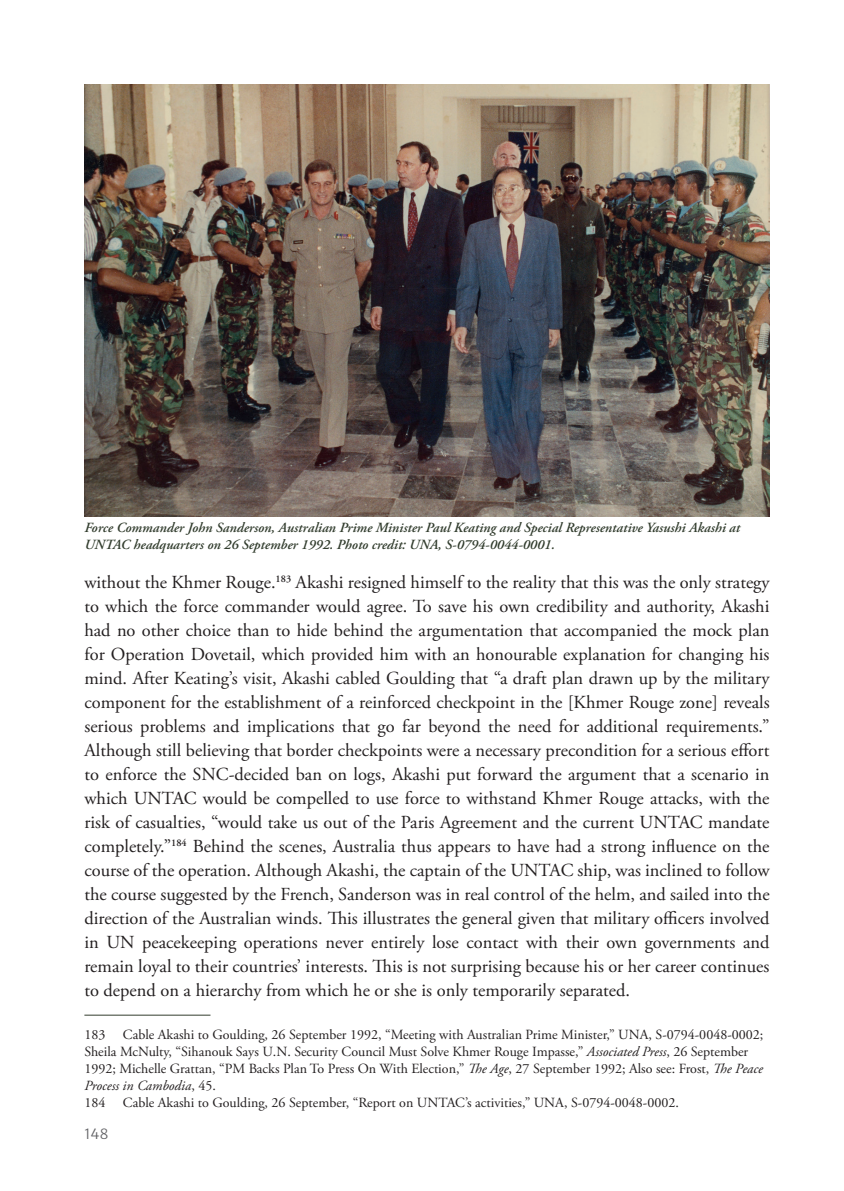
<style>
.page{position:relative;width:844px;height:1191px;background:#fff}
.page>*{position:absolute;margin:0;border:0;box-sizing:border-box;transform-origin:0 0}
.t1{font:18.38px/24px "Adobe Garamond Pro";color:#231f20;text-align:justify}
.t2{font:14px/16.8px "Adobe Garamond Pro";color:#231f20}
.t3{font:italic 600 14px/16.8px "Adobe Garamond Pro";color:#323d2e}
.t4{font:14px "Merriweather Sans";color:#636366}
.s1{font-style:italic}
</style>
<div class="page">
<hr style="left:84px;top:1014px;width:126px;height:1px;background:#323d2e">
<img style="left:84px;top:85px;width:685px;height:431px">
<p class="t3" style="left:84px;top:520px;width:657px">Force Commander John Sanderson, Australian Prime Minister Paul Keating and Special Representative Yasushi Akashi at<br>UNTAC headquarters on 26 September 1992. Photo credit: UNA, S-0794-0044-0001.</p>
<p class="t1" style="left:84px;top:571px;width:686px">without the Khmer Rouge.<sup>183</sup> Akashi resigned himself to the reality that this was the only strategy to which the force commander would agree. To save his own credibility and authority, Akashi had no other choice than to hide behind the argumentation that accompanied the mock plan for Operation Dovetail, which provided him with an honourable explanation for changing his mind. After Keating’s visit, Akashi cabled Goulding that “a draft plan drawn up by the military component for the establishment of a reinforced checkpoint in the [Khmer Rouge zone] reveals serious problems and implications that go far beyond the need for additional requirements.” Although still believing that border checkpoints were a necessary precondition for a serious effort to enforce the SNC-decided ban on logs, Akashi put forward the argument that a scenario in which UNTAC would be compelled to use force to withstand Khmer Rouge attacks, with the risk of casualties, “would take us out of the Paris Agreement and the current UNTAC mandate completely.”<sup>184</sup> Behind the scenes, Australia thus appears to have had a strong influence on the course of the operation. Although Akashi, the captain of the UNTAC ship, was inclined to follow the course suggested by the French, Sanderson was in real control of the helm, and sailed into the direction of the Australian winds. This illustrates the general given that military officers involved in UN peacekeeping operations never entirely lose contact with their own governments and remain loyal to their countries’ interests. This is not surprising because his or her career continues to depend on a hierarchy from which he or she is only temporarily separated.</p>
<p class="t2" style="left:84px;top:1027px;width:680px">183 Cable Akashi to Goulding, 26 September 1992, “Meeting with Australian Prime Minister,” UNA, S-0794-0048-0002; Sheila McNulty, “Sihanouk Says U.N. Security Council Must Solve Khmer Rouge Impasse,” <span class="s1">Associated Press</span>, 26 September 1992; Michelle Grattan, “PM Backs Plan To Press On With Election,” <span class="s1">The Age</span>, 27 September 1992; Also see: Frost, <span class="s1">The Peace Process in Cambodia</span>, 45.<br>184 Cable Akashi to Goulding, 26 September, “Report on UNTAC’s activities,” UNA, S-0794-0048-0002.</p>
<p class="t4" style="left:84px;top:1121px;width:26px">148</p>
</div>
